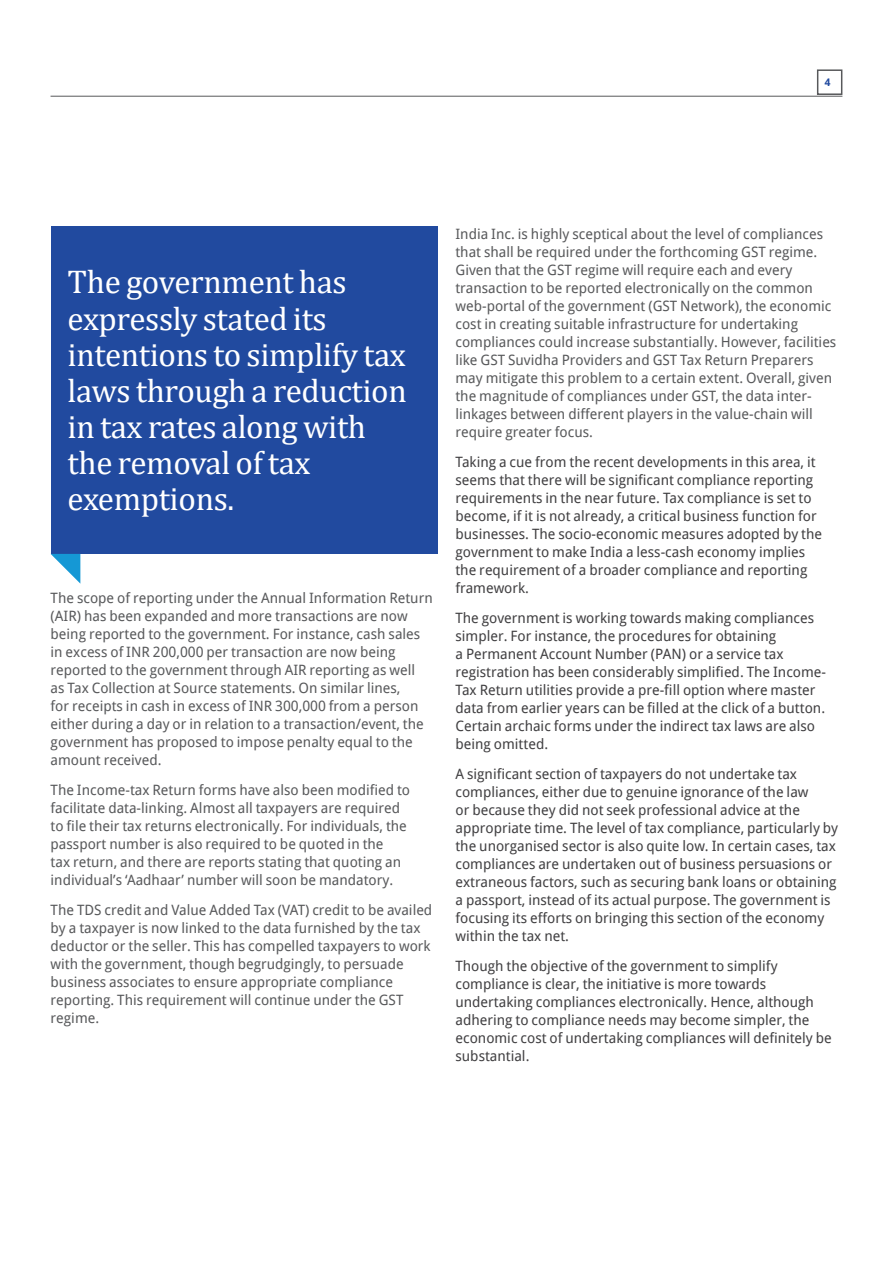
<style>
.page{position:relative;width:893px;height:1263px;background:#fff}
.page>*{position:absolute;margin:0;border:0;box-sizing:border-box;transform-origin:0 0}
.t1{font:33px/36px "Cambria";letter-spacing:-.01em;color:#fff}
.t2{font:14.25px/18px "Droid Sans";color:#58595b}
.t3{font:14.25px/18px "Droid Sans";color:#414042}
.t4{font:700 10.5px "Droid Sans";color:#214a9f}
</style>
<div class="page">
<hr style="left:51px;top:96px;width:791px;height:1px;background:#58595b">
<div style="left:51px;top:226px;width:387px;height:328px;background:#214a9f"></div>
<svg style="left:51px;top:554px;width:29px;height:29px"></svg>
<div style="left:817px;top:69px;width:25px;height:26px;border:2px solid #58595b"></div>
<p class="t4" style="left:825px;top:75px;width:7px">4</p>
<h1 class="t1" style="left:68px;top:264px;width:341px">The government has expressly stated its intentions to simplify tax laws through a reduction in tax rates along with the removal of tax exemptions.</h1>
<p class="t2" style="left:51px;top:588px;width:384px">The scope of reporting under the Annual Information Return (AIR) has been expanded and more transactions are now being reported to the government. For instance, cash sales in excess of INR 200,000 per transaction are now being reported to the government through AIR reporting as well<br>as Tax Collection at Source statements. On similar lines,<br>for receipts in cash in excess of INR 300,000 from a person either during a day or in relation to a transaction/event, the government has proposed to impose penalty equal to the amount received.</p>
<p class="t2" style="left:51px;top:780px;width:361px">The Income-tax Return forms have also been modified to facilitate data-linking. Almost all taxpayers are required to file their tax returns electronically. For individuals, the passport number is also required to be quoted in the<br>tax return, and there are reports stating that quoting an individual’s ‘Aadhaar’ number will soon be mandatory.</p>
<p class="t2" style="left:51px;top:900px;width:383px">The TDS credit and Value Added Tax (VAT) credit to be availed by a taxpayer is now linked to the data furnished by the tax deductor or the seller. This has compelled taxpayers to work with the government, though begrudgingly, to persuade business associates to ensure appropriate compliance reporting. This requirement will continue under the GST regime.</p>
<p class="t2" style="left:455px;top:225px;width:382px">India Inc. is highly sceptical about the level of compliances that shall be required under the forthcoming GST regime.<br>Given that the GST regime will require each and every transaction to be reported electronically on the common web-portal of the government (GST Network), the economic cost in creating suitable infrastructure for undertaking compliances could increase substantially. However, facilities like GST Suvidha Providers and GST Tax Return Preparers may mitigate this problem to a certain extent. Overall, given the magnitude of compliances under GST, the data inter&shy;linkages between different players in the value-chain will require greater focus.</p>
<p class="t3" style="left:455px;top:453px;width:368px">Taking a cue from the recent developments in this area, it seems that there will be significant compliance reporting requirements in the near future. Tax compliance is set to become, if it is not already, a critical business function for businesses. The socio-economic measures adopted by the government to make India a less-cash economy implies the requirement of a broader compliance and reporting framework.</p>
<p class="t3" style="left:455px;top:609px;width:372px">The government is working towards making compliances simpler. For instance, the procedures for obtaining<br>a Permanent Account Number (PAN) or a service tax registration has been considerably simplified. The Income-Tax Return utilities provide a pre-fill option where master data from earlier years can be filled at the click of a button.<br>Certain archaic forms under the indirect tax laws are also being omitted.</p>
<p class="t3" style="left:455px;top:765px;width:384px">A significant section of taxpayers do not undertake tax compliances, either due to genuine ignorance of the law<br>or because they did not seek professional advice at the appropriate time. The level of tax compliance, particularly by the unorganised sector is also quite low. In certain cases, tax compliances are undertaken out of business persuasions or extraneous factors, such as securing bank loans or obtaining a passport, instead of its actual purpose. The government is focusing its efforts on bringing this section of the economy within the tax net.</p>
<p class="t3" style="left:455px;top:957px;width:378px">Though the objective of the government to simplify compliance is clear, the initiative is more towards undertaking compliances electronically. Hence, although adhering to compliance needs may become simpler, the economic cost of undertaking compliances will definitely be substantial.</p>
</div>
